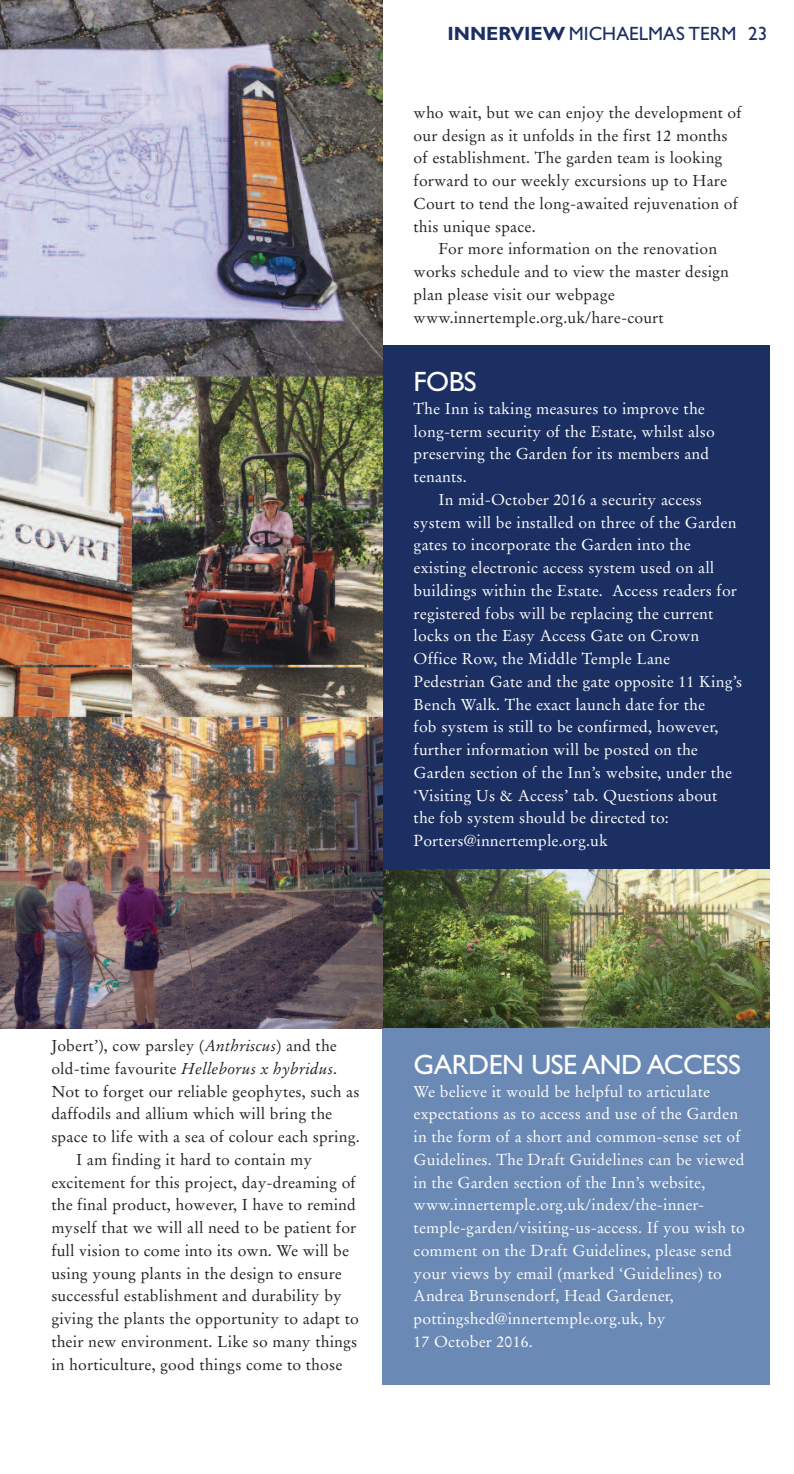
<style>
.page{position:relative;width:794px;height:1474px;background:#fff}
.page>*{position:absolute;margin:0;border:0;box-sizing:border-box;transform-origin:0 0}
.t1{font:28px "Gill Sans CE";letter-spacing:-.02em;color:#fff}
.t2{font:19.25px "Gill Sans CE";color:#1b2f62}
.t3{font:15.75px/22.8px "Stempel Garamond";letter-spacing:.01em;color:#fff}
.t4{font:15.75px "Stempel Garamond";letter-spacing:.01em;color:#231f20}
.t5{font:italic 15.75px "Stempel Garamond";letter-spacing:.01em;color:#231f20}
.s1{font-weight:700}
.s2{font-style:italic}
.s3{font-style:normal}
</style>
<div class="page">
<img style="left:382px;top:869px;width:387px;height:159px">
<div style="left:382px;top:345px;width:387px;height:524px;background:#1b2f62"></div>
<div style="left:382px;top:1028px;width:387px;height:356px;background:#6b89b5"></div>
<img style="left:0;top:0;width:382px;height:1028px">
<p class="t2" style="left:447px;top:27px;width:321px"><span class="s1">INNERVIEW</span> MICHAELMAS TERM 23</p>
<p class="t4" style="left:413px;top:106px;width:330px">who wait, but we can enjoy the development of</p>
<p class="t4" style="left:413px;top:128px;width:315px">our design as it unfolds in the first 12 months</p>
<p class="t4" style="left:413px;top:151px;width:310px">of establishment. The garden team is looking</p>
<p class="t4" style="left:413px;top:174px;width:315px">forward to our weekly excursions up to Hare</p>
<p class="t4" style="left:413px;top:197px;width:326px">Court to tend the long-awaited rejuvenation of</p>
<p class="t4" style="left:413px;top:219px;width:124px">this unique space.</p>
<p class="t4" style="left:438px;top:242px;width:280px">For more information on the renovation</p>
<p class="t4" style="left:413px;top:265px;width:317px">works schedule and to view the master design</p>
<p class="t4" style="left:413px;top:288px;width:203px">plan please visit our webpage</p>
<p class="t4" style="left:413px;top:310px;width:252px">www.innertemple.org.uk/hare-court</p>
<h1 class="t1" style="left:413px;top:372px;width:65px">FOBS</h1>
<p class="t3" style="left:413px;top:398px;width:303px">The Inn is taking measures to improve the long-term security of the Estate, whilst also preserving the Garden for its members and tenants.</p>
<p class="t3" style="left:413px;top:489px;width:330px;text-indent:25px">In mid-October 2016 a security access system will be installed on three of the Garden gates to incorporate the Garden into the existing electronic access system used on all buildings within the Estate. Access readers for registered fobs will be replacing the current locks on the Easy Access Gate on Crown Office Row, the Middle Temple Lane Pedestrian Gate and the gate opposite 11 King’s Bench Walk. The exact launch date for the<br>fob system is still to be confirmed, however, further information will be posted on the Garden section of the Inn’s website, under the ‘Visiting Us &amp; Access’ tab. Questions about the fob system should be directed to:<br>Porters@innertemple.org.uk</p>
<p class="t4" style="left:51px;top:1038px;width:287px">Jobert’), cow parsley (<span class="s2">Anthriscus</span>) and the</p>
<p class="t5" style="left:51px;top:1061px;width:287px"><span class="s3">old-time favourite</span> Helleborus x hybridus<span class="s3">.</span></p>
<p class="t4" style="left:51px;top:1084px;width:310px">Not to forget our reliable geophytes, such as</p>
<p class="t4" style="left:51px;top:1107px;width:282px">daffodils and allium which will bring the</p>
<p class="t4" style="left:51px;top:1129px;width:310px">space to life with a sea of colour each spring.</p>
<p class="t4" style="left:76px;top:1152px;width:237px">I am finding it hard to contain my</p>
<p class="t4" style="left:51px;top:1175px;width:306px">excitement for this project, day-dreaming of</p>
<p class="t4" style="left:51px;top:1198px;width:306px">the final product, however, I have to remind</p>
<p class="t4" style="left:51px;top:1220px;width:306px">myself that we will all need to be patient for</p>
<p class="t4" style="left:51px;top:1243px;width:299px">full vision to come into its own. We will be</p>
<p class="t4" style="left:51px;top:1266px;width:292px">using young plants in the design to ensure</p>
<p class="t4" style="left:51px;top:1289px;width:292px">successful establishment and durability by</p>
<p class="t4" style="left:51px;top:1311px;width:309px">giving the plants the opportunity to adapt to</p>
<p class="t4" style="left:51px;top:1334px;width:307px">their new environment. Like so many things</p>
<p class="t4" style="left:51px;top:1357px;width:292px">in horticulture, good things come to those</p>
<h1 class="t1" style="left:413px;top:1054px;width:329px">GARDEN USE AND ACCESS</h1>
<p class="t3" style="left:413px;top:1081px;width:333px">We believe it would be helpful to articulate expectations as to access and use of the Garden in the form of a short and common-sense set of Guidelines. The Draft Guidelines can be viewed in the Garden section of the Inn’s website, www.innertemple.org.uk/index/the-inner&shy;temple-garden/visiting-us-access. If you wish to comment on the Draft Guidelines, please send your views by email (marked ‘Guidelines) to Andrea Brunsendorf, Head Gardener, pottingshed@innertemple.org.uk, by<br>17 October 2016.</p>
</div>
